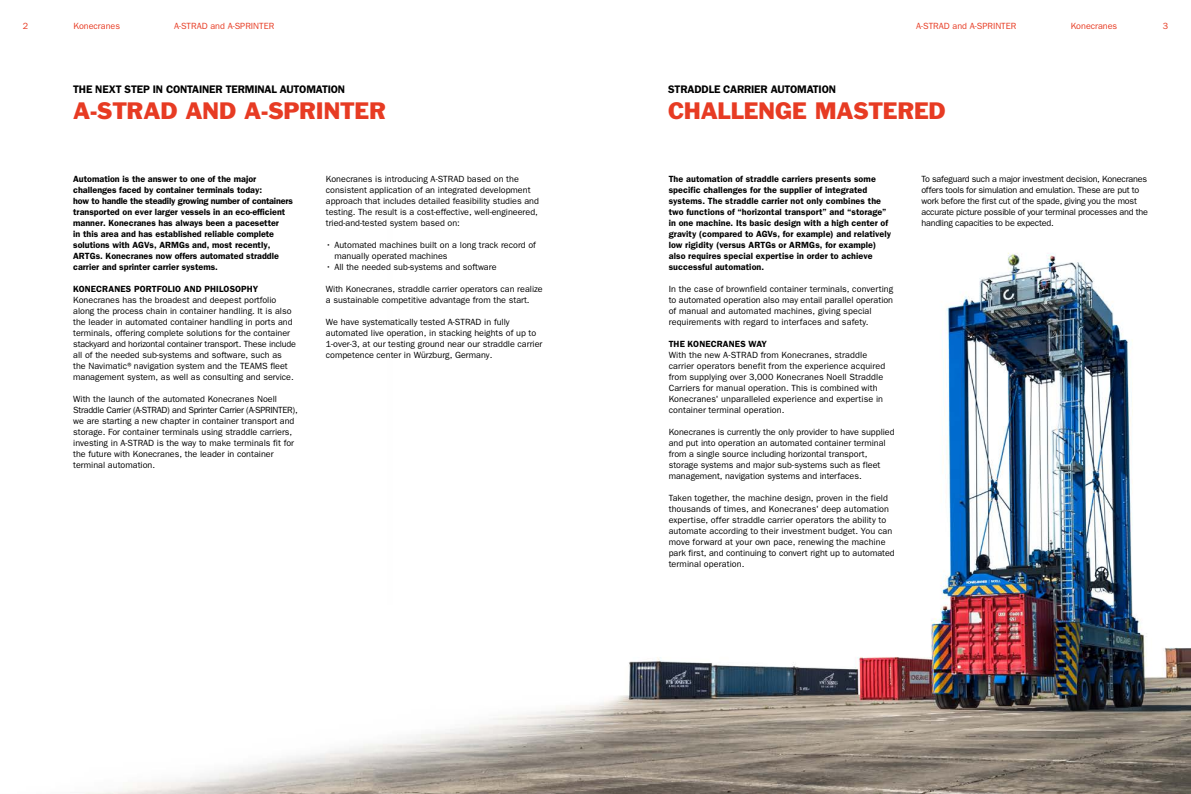
<style>
.page{position:relative;width:1191px;height:794px;background:#fff}
.page>*{position:absolute;margin:0;border:0;box-sizing:border-box;transform-origin:0 0}
.t1{font:22px "Franklin Gothic Std";letter-spacing:-.015em;color:#e73b23}
.t2{font:600 11px "ITC Franklin Gothic Std";letter-spacing:-.015em;color:#000}
.t3{font:9px/11px "ITC Franklin Gothic Std";color:#000}
.t4{font:600 9px/11px "ITC Franklin Gothic Std";color:#000}
.t5{font:9px/11px "ITC Franklin Gothic Std";letter-spacing:-.02em;color:#000}
.t6{font:9px "ITC Franklin Gothic Std";color:#e73b23}
</style>
<div class="page">
<img style="left:85px;top:252px;width:1106px;height:542px">
<p class="t6" style="left:23px;top:21px;width:7px">2</p>
<p class="t6" style="left:74px;top:21px;width:48px">Konecranes</p>
<p class="t6" style="left:174px;top:21px;width:102px">A-STRAD and A-SPRINTER</p>
<p class="t6" style="left:916px;top:21px;width:102px">A-STRAD and A-SPRINTER</p>
<p class="t6" style="left:1070px;top:21px;width:48px">Konecranes</p>
<p class="t6" style="left:1162px;top:21px;width:7px">3</p>
<p class="t2" style="left:73px;top:82px;width:273px">THE NEXT STEP IN CONTAINER TERMINAL AUTOMATION</p>
<p class="t2" style="left:668px;top:82px;width:169px">STRADDLE CARRIER AUTOMATION</p>
<h1 class="t1" style="left:73px;top:96px;width:314px">A-STRAD AND A-SPRINTER</h1>
<h1 class="t1" style="left:668px;top:96px;width:279px">CHALLENGE MASTERED</h1>
<p class="t4" style="left:73px;top:173px;width:221px">Automation is the answer to one of the major challenges faced by container terminals today:<br>how to handle the steadily growing number of containers transported on ever larger vessels in an eco-efficient manner. Konecranes has always been a pacesetter<br>in this area and has established reliable complete solutions with AGVs, ARMGs and, most recently, ARTGs. Konecranes now offers automated straddle carrier and sprinter carrier systems.</p>
<p class="t4" style="left:73px;top:283px;width:187px">KONECRANES PORTFOLIO AND PHILOSOPHY</p>
<p class="t3" style="left:73px;top:294px;width:224px">Konecranes has the broadest and deepest portfolio along the process chain in container handling. It is also the leader in automated container handling in ports and terminals, offering complete solutions for the container stackyard and horizontal container transport. These include all of the needed sub-systems and software, such as the Navimatic®navigation system and the TEAMS fleet management system, as well as consulting and service.</p>
<p class="t3" style="left:73px;top:393px;width:226px">With the launch of the automated Konecranes Noell Straddle Carrier (A-STRAD) and Sprinter Carrier (A-SPRINTER), we are starting a new chapter in container transport and storage. For container terminals using straddle carriers, investing in A-STRAD is the way to make terminals fit for the future with Konecranes, the leader in container terminal automation.</p>
<p class="t3" style="left:326px;top:173px;width:215px">Konecranes is introducing A-STRAD based on the consistent application of an integrated development approach that includes detailed feasibility studies and testing. The result is a cost-effective, well-engineered, tried-and-tested system based on:</p>
<p class="t3" style="left:334px;top:239px;width:203px;text-indent:-9px">• Automated machines built on a long track record of manually operated machines</p>
<p class="t3" style="left:326px;top:261px;width:172px">• All the needed sub-systems and software</p>
<p class="t3" style="left:326px;top:283px;width:218px">With Konecranes, straddle carrier operators can realize a sustainable competitive advantage from the start.</p>
<p class="t3" style="left:326px;top:316px;width:218px">We have systematically tested A-STRAD in fully automated live operation, in stacking heights of up to 1-over-3, at our testing ground near our straddle carrier competence center in Würzburg, Germany.</p>
<p class="t4" style="left:668px;top:173px;width:224px">The automation of straddle carriers presents some specific challenges for the supplier of integrated systems. The straddle carrier not only combines the two functions of “horizontal transport” and “storage” in one machine. Its basic design with a high center of gravity (compared to AGVs, for example) and relatively low rigidity (versus ARTGs or ARMGs, for example) also requires special expertise in order to achieve successful automation.</p>
<p class="t3" style="left:668px;top:283px;width:226px">In the case of brownfield container terminals, converting to automated operation also may entail parallel operation of manual and automated machines, giving special requirements with regard to interfaces and safety.</p>
<p class="t4" style="left:668px;top:338px;width:100px">THE KONECRANES WAY</p>
<p class="t3" style="left:668px;top:349px;width:218px">With the new A-STRAD from Konecranes, straddle carrier operators benefit from the experience acquired from supplying over 3,000 Konecranes Noell Straddle Carriers for manual operation. This is combined with Konecranes' unparalleled experience and expertise in container terminal operation.</p>
<p class="t3" style="left:668px;top:426px;width:227px">Konecranes is currently the only provider to have supplied and put into operation an automated container terminal from a single source including horizontal transport, storage systems and major sub-systems such as fleet management, navigation systems and interfaces.</p>
<p class="t3" style="left:668px;top:492px;width:228px">Taken together, the machine design, proven in the field thousands of times, and Konecranes' deep automation expertise, offer straddle carrier operators the ability to automate according to their investment budget. You can move forward at your own pace, renewing the machine park first, and continuing to convert right up to automated terminal operation.</p>
<p class="t5" style="left:921px;top:173px;width:228px">To safeguard such a major investment decision, Konecranes offers tools for simulation and emulation. These are put to work before the first cut of the spade, giving you the most accurate picture possible of your terminal processes and the handling capacities to be expected.</p>
</div>
